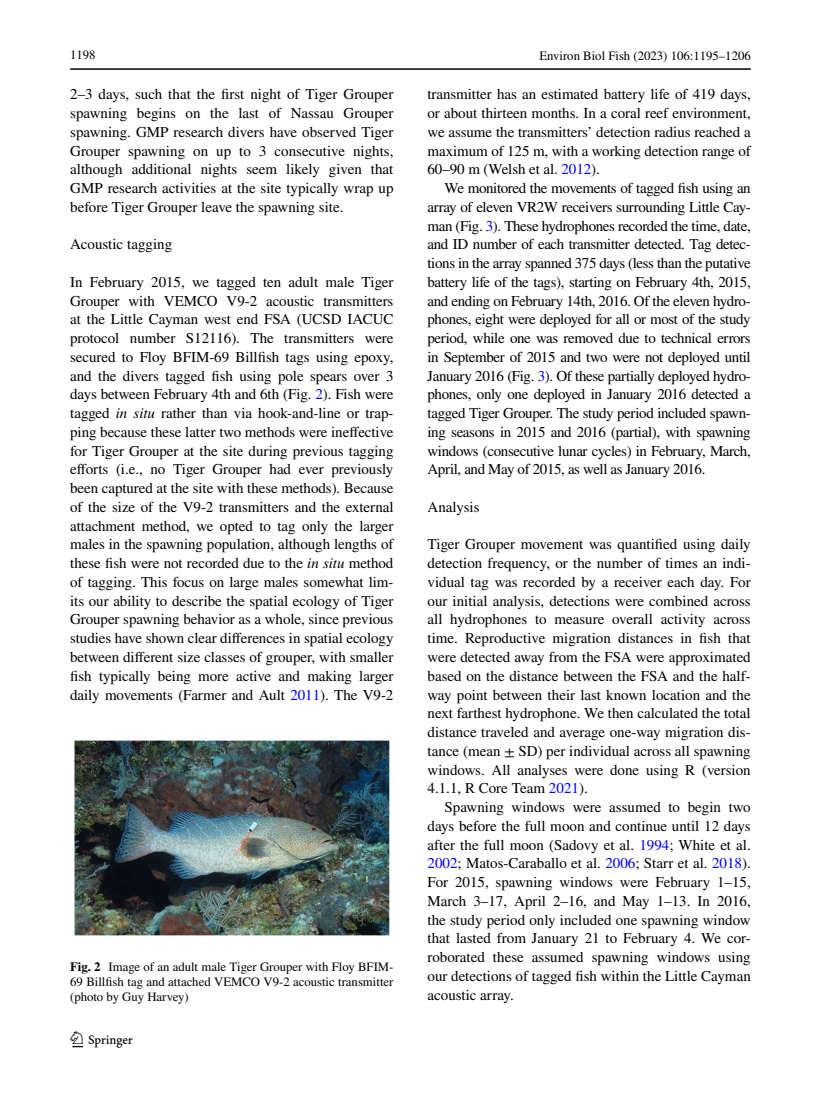
<style>
.page{position:relative;width:821px;height:1106px;background:#fff}
.page>*{position:absolute;margin:0;border:0;box-sizing:border-box;transform-origin:0 0}
.t1{font:22.5px "Springnew Regular 2";color:#000}
.t2{font:15px/18.8px "STIX";letter-spacing:-.005em;color:#000;text-align:justify}
.t3{font:12.75px/15px "STIX";color:#000;text-align:justify}
.s1{color:#00f}
.s2{font-style:italic}
.s3{font-weight:700}
</style>
<div class="page">
<hr style="left:70px;top:68px;width:680px;height:2px;background:#000">
<img style="left:74px;top:740px;width:315px;height:195px">
<p class="t3" style="left:70px;top:48px;width:27px">1198</p>
<p class="t3" style="left:539px;top:49px;width:213px">Environ Biol Fish (2023) 106:1195–1206</p>
<p class="t2" style="left:70px;top:86px;width:325px">2–3 days, such that the first night of Tiger Grouper spawning begins on the last of Nassau Grouper spawning. GMP research divers have observed Tiger Grouper spawning on up to 3 consecutive nights, although additional nights seem likely given that GMP research activities at the site typically wrap up before Tiger Grouper leave the spawning site.</p>
<p class="t2" style="left:70px;top:236px;width:103px">Acoustic tagging</p>
<p class="t2" style="left:70px;top:273px;width:325px">In February 2015, we tagged ten adult male Tiger Grouper with VEMCO V9-2 acoustic transmitters at the Little Cayman west end FSA (UCSD IACUC protocol number S12116). The transmitters were secured to Floy BFIM-69 Billfish tags using epoxy, and the divers tagged fish using pole spears over 3 days between February 4th and 6th (Fig. <span class="s1">2</span>). Fish were tagged <span class="s2">in situ</span> rather than via hook-and-line or trap&shy;ping because these latter two methods were ineffective for Tiger Grouper at the site during previous tagging efforts (i.e., no Tiger Grouper had ever previously been captured at the site with these methods). Because of the size of the V9-2 transmitters and the external attachment method, we opted to tag only the larger males in the spawning population, although lengths of these fish were not recorded due to the <span class="s2">in situ</span> method of tagging. This focus on large males somewhat lim&shy;its our ability to describe the spatial ecology of Tiger Grouper spawning behavior as a whole, since previous studies have shown clear differences in spatial ecology between different size classes of grouper, with smaller fish typically being more active and making larger daily movements (Farmer and Ault <span class="s1">2011</span>). The V9-2</p>
<p class="t3" style="left:70px;top:959px;width:325px"><span class="s3">Fig. 2</span> Image of an adult male Tiger Grouper with Floy BFIM-69 Billfish tag and attached VEMCO V9-2 acoustic transmitter (photo by Guy Harvey)</p>
<h1 class="t1" style="left:72px;top:1031px;width:62px">1 3</h1>
<p class="t2" style="left:427px;top:86px;width:325px">transmitter has an estimated battery life of 419 days, or about thirteen months. In a coral reef environment, we assume the transmitters’ detection radius reached a maximum of 125 m, with a working detection range of 60–90 m (Welsh et al. <span class="s1">2012</span>).</p>
<p class="t2" style="left:427px;top:180px;width:325px;text-indent:17px">We monitored the movements of tagged fish using an array of eleven VR2W receivers surrounding Little Cay&shy;man (Fig. <span class="s1">3</span>). These hydrophones recorded the time, date, and ID number of each transmitter detected. Tag detec&shy;tions in the array spanned 375 days (less than the putative battery life of the tags), starting on February 4th, 2015, and ending on February 14th, 2016. Of the eleven hydro&shy;phones, eight were deployed for all or most of the study period, while one was removed due to technical errors in September of 2015 and two were not deployed until January 2016 (Fig. <span class="s1">3</span>). Of these partially deployed hydro&shy;phones, only one deployed in January 2016 detected a tagged Tiger Grouper. The study period included spawn&shy;ing seasons in 2015 and 2016 (partial), with spawning windows (consecutive lunar cycles) in February, March, April, and May of 2015, as well as January 2016.</p>
<p class="t2" style="left:427px;top:498px;width:53px">Analysis</p>
<p class="t2" style="left:427px;top:536px;width:325px">Tiger Grouper movement was quantified using daily detection frequency, or the number of times an indi&shy;vidual tag was recorded by a receiver each day. For our initial analysis, detections were combined across all hydrophones to measure overall activity across time. Reproductive migration distances in fish that were detected away from the FSA were approximated based on the distance between the FSA and the half&shy;way point between their last known location and the next farthest hydrophone. We then calculated the total distance traveled and average one-way migration dis&shy;tance (mean ± SD) per individual across all spawning windows. All analyses were done using R (version 4.1.1, R Core Team <span class="s1">2021</span>).</p>
<p class="t2" style="left:427px;top:798px;width:325px;text-indent:17px">Spawning windows were assumed to begin two days before the full moon and continue until 12 days after the full moon (Sadovy et al. <span class="s1">1994</span>; White et al.<br><span class="s1">2002</span>; Matos-Caraballo et al. <span class="s1">2006</span>; Starr et al. <span class="s1">2018</span>).<br>For 2015, spawning windows were February 1–15, March 3–17, April 2–16, and May 1–13. In 2016, the study period only included one spawning window that lasted from January 21 to February 4. We cor&shy;roborated these assumed spawning windows using our detections of tagged fish within the Little Cayman acoustic array.</p>
</div>
